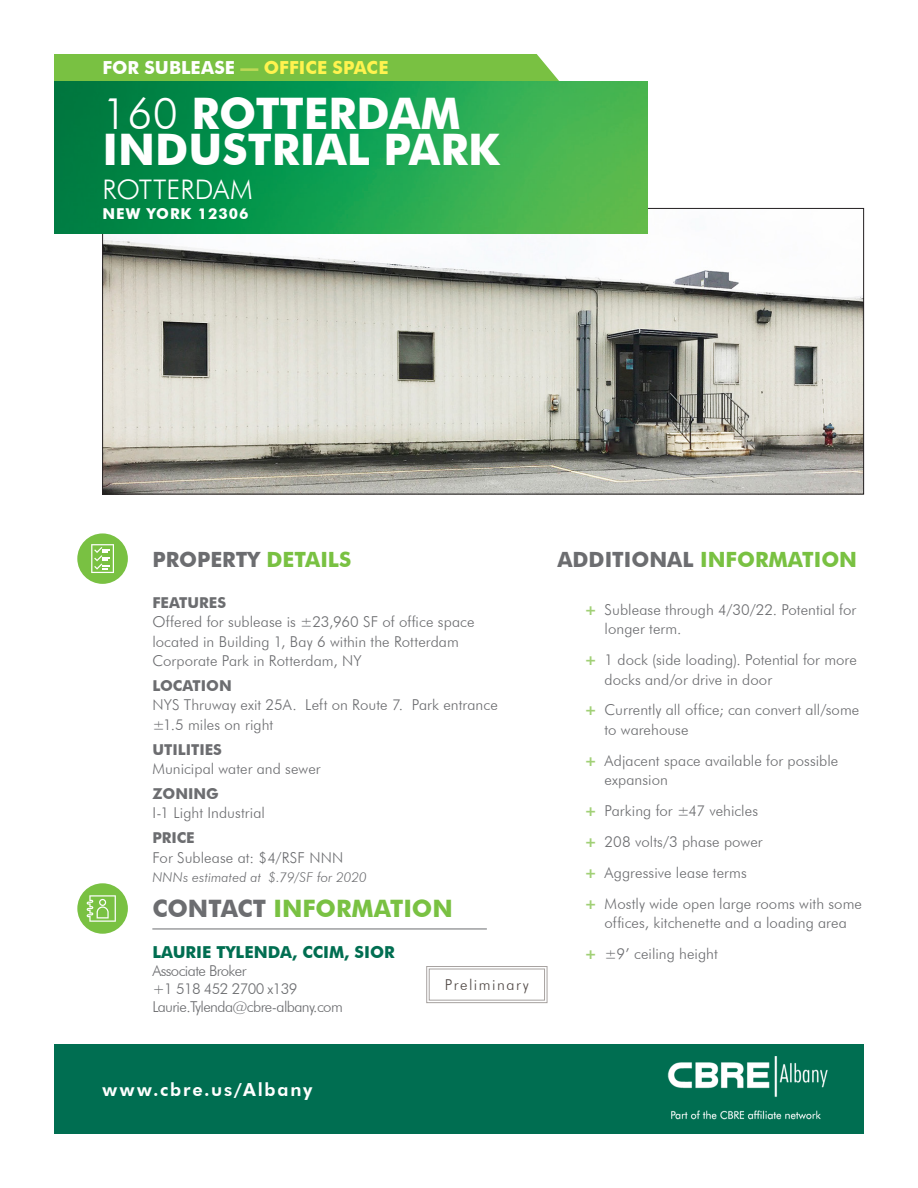
<style>
.page{position:relative;width:918px;height:1188px;background:#fff}
.page>*{position:absolute;margin:0;border:0;box-sizing:border-box;transform-origin:0 0}
.Header_Address{font:700 43.5px "Futura BT";color:#fff}
.Header_Town{font:300 27px "Futura BT";color:#fff}
.Contact_Us{font:700 24px "Futura BT";color:#79c142}
.Heading{font:700 21px "Futura BT";color:#79c142}
.Heading-2{font:700 21px "Futura BT";color:#6c6d70}
.t1{font:700 18px "Futura BT";letter-spacing:.005em;color:#fff}
.t2{font:800 18px "Futura BT";letter-spacing:.105em;color:#fff}
.Broker_Name{font:700 16.5px "Futura BT";color:#006e51}
.Text{font:300 15px/19.5px "Futura BT";letter-spacing:.005em;color:#6c6d70}
.Broker_Contact_Info{font:300 15px "Futura BT";letter-spacing:-.04em;color:#6c6d70}
.Sub-Heading{font:700 15px "Futura BT";color:#6c6d70}
.Header_State_Zip{font:700 15px "Futura BT";letter-spacing:.06em;color:#fff}
.t3{font:300 15px "Futura BT";letter-spacing:.1em;color:#524a47}
.Text-2{font:italic 300 13.5px "Futura BT";letter-spacing:.01em;color:#6c6d70}
.s1{color:#bed856}
.s2{color:#fff34f}
.s3{font-weight:300}
.s4{color:#79c142}
.s5{color:#6c6d70}
.s6{font-weight:700;color:#a1d076}
</style>
<div class="page">
<img style="left:104px;top:210px;width:758px;height:282px">
<img style="left:54px;top:81px;width:593px;height:152px">
<hr style="left:152px;top:929px;width:335px;height:1px;background:#6c6d70">
<div style="left:77px;top:883px;width:51px;height:51px;background:#79c142;border-radius:50%"></div>
<svg style="left:87px;top:895px;width:29px;height:27px"></svg>
<div style="left:54px;top:1044px;width:810px;height:90px;background:#006e51"></div>
<div style="left:54px;top:54px;width:505px;height:27px;background:#79c142"></div>
<div style="left:77px;top:533px;width:51px;height:51px;background:#79c142;border-radius:50%"></div>
<svg style="left:91px;top:544px;width:23px;height:29px"></svg>
<img style="left:667px;top:1056px;width:161px;height:64px">
<svg style="left:426px;top:966px;width:122px;height:37px"></svg>
<div style="left:429px;top:969px;width:116px;height:31px;border:1px solid #a7a2a0"></div>
<p class="t1" style="left:103px;top:57px;width:287px">FOR SUBLEASE <span class="s1">—</span> <span class="s2">OFFICE SPACE</span></p>
<p class="Header_Address" style="left:103px;top:87px;width:360px"><span class="s3">160</span> ROTTERDAM</p>
<p class="Header_Address" style="left:103px;top:123px;width:399px">INDUSTRIAL PARK</p>
<p class="Header_Town" style="left:103px;top:173px;width:152px">ROTTERDAM</p>
<p class="Header_State_Zip" style="left:103px;top:204px;width:147px">NEW YORK 12306</p>
<p class="Heading-2" style="left:152px;top:547px;width:200px">PROPERTY <span class="s4">DETAILS</span></p>
<p class="Sub-Heading" style="left:152px;top:593px;width:75px">FEATURES</p>
<p class="Text" style="left:152px;top:612px;width:324px">Offered for sublease is ±23,960 SF of office space located in Building 1, Bay 6 within the Rotterdam<br>Corporate Park in Rotterdam, NY</p>
<p class="Sub-Heading" style="left:152px;top:676px;width:81px">LOCATION</p>
<p class="Text" style="left:152px;top:695px;width:347px">NYS Thruway exit 25A. Left on Route 7. Park entrance ±1.5 miles on right</p>
<p class="Sub-Heading" style="left:152px;top:740px;width:71px">UTILITIES</p>
<p class="Text" style="left:152px;top:759px;width:170px">Municipal water and sewer</p>
<p class="Sub-Heading" style="left:152px;top:784px;width:68px">ZONING</p>
<p class="Text" style="left:152px;top:803px;width:114px">I-1 Light Industrial</p>
<p class="Sub-Heading" style="left:152px;top:829px;width:44px">PRICE</p>
<p class="Text" style="left:152px;top:847px;width:193px">For Sublease at: $4/RSF NNN</p>
<p class="Text-2" style="left:152px;top:869px;width:216px">NNNs estimated at $.79/SF for 2020</p>
<p class="Contact_Us" style="left:152px;top:894px;width:302px"><span class="s5">CONTACT</span> INFORMATION</p>
<p class="Broker_Name" style="left:152px;top:942px;width:244px">LAURIE TYLENDA, CCIM, SIOR</p>
<p class="Broker_Contact_Info" style="left:152px;top:961px;width:96px">Associate Broker</p>
<p class="Broker_Contact_Info" style="left:152px;top:979px;width:147px">+1 518 452 2700 x139</p>
<p class="Broker_Contact_Info" style="left:152px;top:997px;width:192px">Laurie.Tylenda@cbre-albany.com</p>
<p class="t3" style="left:445px;top:976px;width:86px">Preliminary</p>
<p class="t2" style="left:103px;top:1079px;width:211px">www.cbre.us/Albany</p>
<p class="Heading" style="left:557px;top:547px;width:301px"><span class="s5">ADDITIONAL</span> INFORMATION</p>
<p class="Text" style="left:605px;top:599px;width:253px;text-indent:-20px"><span class="s6">+</span> Sublease through 4/30/22. Potential for longer term.</p>
<p class="Text" style="left:605px;top:650px;width:254px;text-indent:-20px"><span class="s6">+</span> 1 dock (side loading). Potential for more docks and/or drive in door</p>
<p class="Text" style="left:605px;top:700px;width:256px;text-indent:-20px"><span class="s6">+</span> Currently all office; can convert all/some to warehouse</p>
<p class="Text" style="left:605px;top:751px;width:235px;text-indent:-20px"><span class="s6">+</span> Adjacent space available for possible expansion</p>
<p class="Text" style="left:584px;top:801px;width:175px"><span class="s6">+</span> Parking for ±47 vehicles</p>
<p class="Text" style="left:584px;top:832px;width:180px"><span class="s6">+</span> 208 volts/3 phase power</p>
<p class="Text" style="left:584px;top:863px;width:164px"><span class="s6">+</span> Aggressive lease terms</p>
<p class="Text" style="left:584px;top:893px;width:279px;text-align:center"><span class="s6">+</span> Mostly wide open large rooms with some offices, kitchenette and a loading area</p>
<p class="Text" style="left:584px;top:944px;width:135px"><span class="s6">+</span> ±9’ ceiling height</p>
</div>
